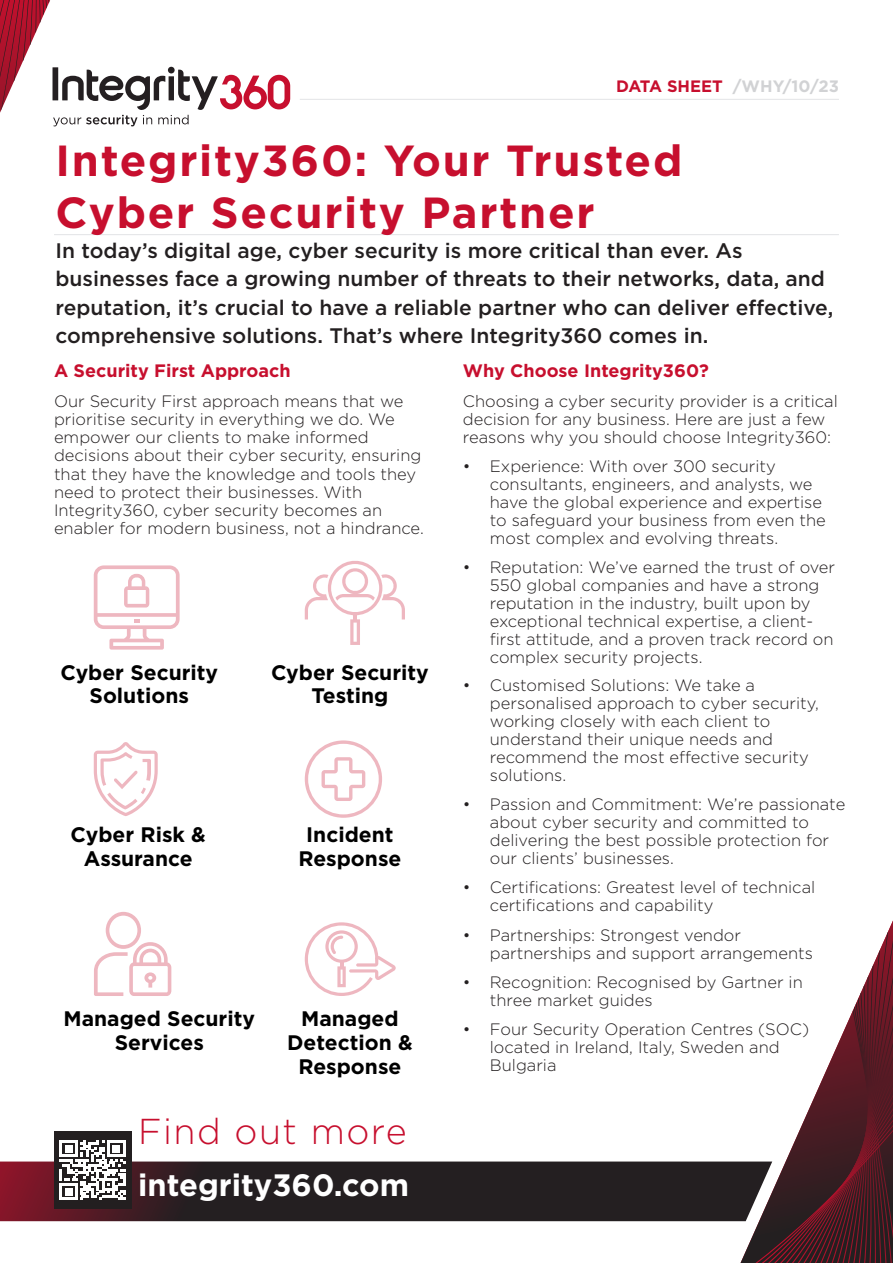
<style>
.page{position:relative;width:893px;height:1263px;background:#fff}
.page>*{position:absolute;margin:0;border:0;box-sizing:border-box;transform-origin:0 0}
.t1{font:700 43.5px/52.2px "Gotham";letter-spacing:.04em;color:#c70f2e}
.t2{font:300 36px "Gotham";letter-spacing:.04em;color:#c70f2e}
.t3{font:700 30.9px "Gotham";color:#fff}
.Body{font:500 21px/28.5px "Gotham";color:#231f20}
.t4{font:700 21px/23.7px "Gotham";color:#000;text-align:center}
.Subheading{font:700 18px "Gotham";color:#c70f2e}
.Body-2{font:300 16.5px/18px "Gotham";color:#231f20}
.t5{font:700 16.5px "Gotham";color:#d1d2d4}
.s1{color:#c70f2e}
</style>
<div class="page">
<svg style="left:740px;top:920px;width:153px;height:343px"></svg>
<svg style="left:0;top:0;width:290px;height:126px"></svg>
<svg style="left:0;top:1161px;width:772px;height:60px;background:#322326"></svg>
<hr style="left:300px;top:99px;width:539px;height:1px;background:#e6e7e9">
<hr style="left:54px;top:234px;width:785px;height:1px;background:#e6e7e9">
<div style="left:54px;top:1131px;width:78px;height:78px;background:#231f20"></div>
<svg style="left:305px;top:561px;width:100px;height:84px"></svg>
<svg style="left:59px;top:1140px;width:67px;height:60px"></svg>
<hr style="left:59px;top:1197px;width:19px;height:3px;background:#fff">
<div style="left:65px;top:1188px;width:8px;height:7px;background:#fff"></div>
<svg style="left:94px;top:565px;width:86px;height:85px"></svg>
<svg style="left:94px;top:742px;width:64px;height:74px"></svg>
<svg style="left:305px;top:740px;width:77px;height:78px"></svg>
<svg style="left:305px;top:922px;width:91px;height:74px"></svg>
<svg style="left:94px;top:912px;width:77px;height:84px"></svg>
<p class="t5" style="left:616px;top:77px;width:224px"><span class="s1">DATA SHEET</span> /WHY/10/23</p>
<p class="t1" style="left:55px;top:133px;width:628px">Integrity360: Your Trusted<br>Cyber Security Partner</p>
<p class="Body" style="left:55px;top:236px;width:779px">In today’s digital age, cyber security is more critical than ever. As businesses face a growing number of threats to their networks, data, and reputation, it’s crucial to have a reliable partner who can deliver effective, comprehensive solutions. That’s where Integrity360 comes in.</p>
<p class="Subheading" style="left:54px;top:360px;width:238px">A Security First Approach</p>
<p class="Body-2" style="left:54px;top:392px;width:371px">Our Security First approach means that we prioritise security in everything we do. We empower our clients to make informed decisions about their cyber security, ensuring that they have the knowledge and tools they need to protect their businesses. With Integrity360, cyber security becomes an enabler for modern business, not a hindrance.</p>
<p class="t4" style="left:60px;top:660px;width:159px">Cyber Security<br>Solutions</p>
<p class="t4" style="left:70px;top:822px;width:137px">Cyber Risk &amp;<br>Assurance</p>
<p class="t4" style="left:271px;top:660px;width:159px">Cyber Security<br>Testing</p>
<p class="t4" style="left:298px;top:822px;width:105px">Incident<br>Response</p>
<p class="t4" style="left:64px;top:1006px;width:193px">Managed Security<br>Services</p>
<p class="t4" style="left:287px;top:1006px;width:127px">Managed<br>Detection &amp;<br>Response</p>
<p class="t2" style="left:138px;top:1111px;width:270px">Find out more</p>
<p class="t3" style="left:138px;top:1167px;width:272px">integrity360.com</p>
<p class="Subheading" style="left:463px;top:360px;width:248px">Why Choose Integrity360?</p>
<p class="Body-2" style="left:463px;top:392px;width:376px">Choosing a cyber security provider is a critical decision for any business. Here are just a few reasons why you should choose Integrity360:</p>
<p class="Body-2" style="left:490px;top:457px;width:337px;text-indent:-27px">• Experience: With over 300 security consultants, engineers, and analysts, we have the global experience and expertise to safeguard your business from even the most complex and evolving threats.</p>
<p class="Body-2" style="left:490px;top:558px;width:347px;text-indent:-27px">• Reputation: We’ve earned the trust of over 550 global companies and have a strong reputation in the industry, built upon by exceptional technical expertise, a client&shy;first attitude, and a proven track record on complex security projects.</p>
<p class="Body-2" style="left:490px;top:676px;width:331px;text-indent:-27px">• Customised Solutions: We take a personalised approach to cyber security, working closely with each client to understand their unique needs and recommend the most effective security solutions.</p>
<p class="Body-2" style="left:490px;top:795px;width:357px;text-indent:-27px">• Passion and Commitment: We’re passionate about cyber security and committed to delivering the best possible protection for our clients’ businesses.</p>
<p class="Body-2" style="left:490px;top:878px;width:327px;text-indent:-27px">• Certifications: Greatest level of technical certifications and capability</p>
<p class="Body-2" style="left:490px;top:926px;width:325px;text-indent:-27px">• Partnerships: Strongest vendor partnerships and support arrangements</p>
<p class="Body-2" style="left:490px;top:973px;width:314px;text-indent:-27px">• Recognition: Recognised by Gartner in three market guides</p>
<p class="Body-2" style="left:490px;top:1020px;width:321px;text-indent:-27px">• Four Security Operation Centres (SOC) located in Ireland, Italy, Sweden and<br>Bulgaria</p>
</div>
